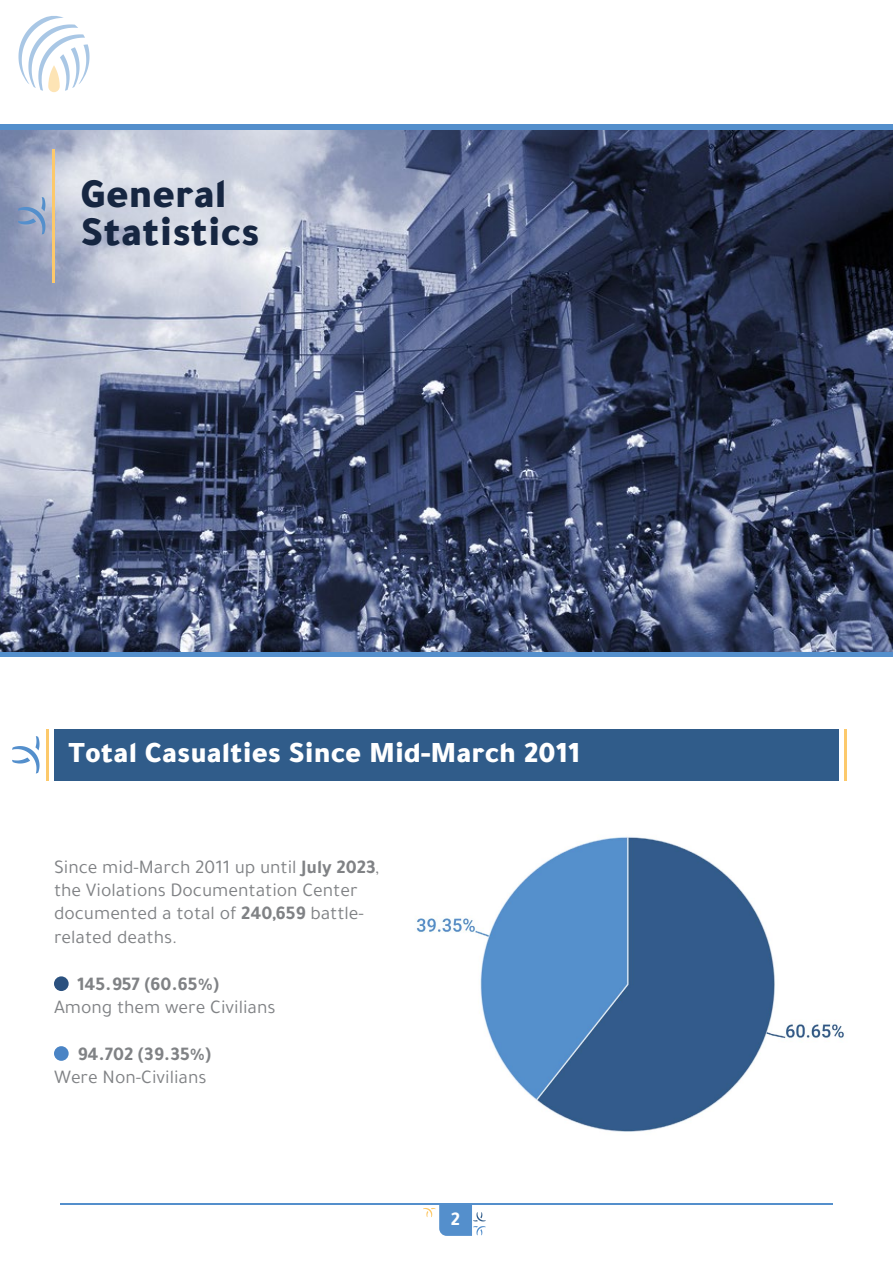
<style>
.page{position:relative;width:893px;height:1263px;background:#fff}
.page>*{position:absolute;margin:0;border:0;box-sizing:border-box;transform-origin:0 0}
.t1{font:900 42px/38.4px "Tajawal";color:#162641}
.t2{font:900 30px "Tajawal";color:#fff}
.t3{font:19.5px/23.4px "Tajawal";color:#808285}
.t4{font:700 19.5px "Tajawal";color:#808285}
.t5{font:700 19.5px "Tajawal";color:#fff}
.s1{font-weight:700}
</style>
<div class="page">
<svg style="left:18px;top:16px;width:72px;height:76px"></svg>
<svg style="left:423px;top:1205px;width:63px;height:31px"></svg>
<hr style="left:60px;top:1203px;width:773px;height:2px;background:#548fcc">
<img style="left:416px;top:837px;width:429px;height:295px">
<div style="left:54px;top:976px;width:15px;height:15px;background:#2b517f;border-radius:50%"></div>
<div style="left:54px;top:1046px;width:15px;height:15px;background:#4a84c5;border-radius:50%"></div>
<div style="left:0;top:124px;width:893px;height:12px;background:#548fcc"></div>
<svg style="left:0;top:651px;width:893px;height:6px;background:#5083bb"></svg>
<img style="left:0;top:130px;width:893px;height:521px">
<svg style="left:18px;top:197px;width:27px;height:37px"></svg>
<hr style="left:53px;top:149px;width:2px;height:134px;background:#fcc96b">
<svg style="left:12px;top:736px;width:28px;height:37px"></svg>
<div style="left:55px;top:729px;width:784px;height:51px;background:#305c8a"></div>
<hr style="left:47px;top:729px;width:2px;height:51px;background:#fcc96b">
<hr style="left:844px;top:729px;width:3px;height:51px;background:#fcc96b">
<h1 class="t1" style="left:80px;top:172px;width:180px">General<br>Statistics</h1>
<h2 class="t2" style="left:69px;top:727px;width:514px">Total Casualties Since Mid-March 2011</h2>
<p class="t3" style="left:54px;top:855px;width:327px">Since mid-March 2011 up until <span class="s1">July 2023</span>, the Violations Documentation Center documented a total of <span class="s1">240,659</span> battle&shy;related deaths.</p>
<p class="t4" style="left:77px;top:969px;width:143px">145.957 (60.65%)</p>
<p class="t3" style="left:54px;top:995px;width:223px">Among them were Civilians</p>
<p class="t4" style="left:77px;top:1039px;width:135px">94.702 (39.35%)</p>
<p class="t3" style="left:54px;top:1065px;width:154px">Were Non-Civilians</p>
<p class="t5" style="left:451px;top:1204px;width:11px">2</p>
</div>
